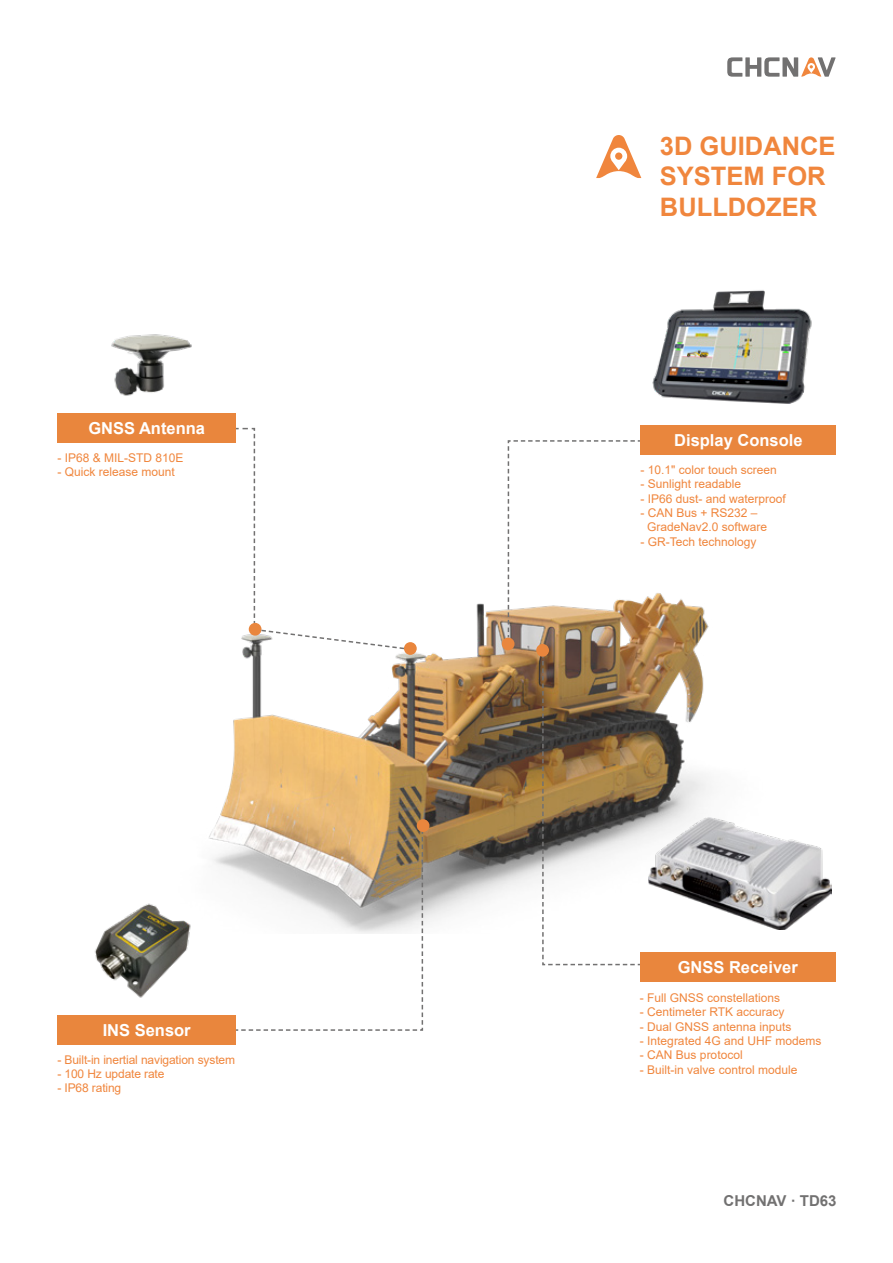
<style>
.page{position:relative;width:893px;height:1263px;background:#fff}
.page>*{position:absolute;margin:0;border:0;box-sizing:border-box;transform-origin:0 0}
.t1{font:700 25.5px/30.6px "Arial";color:#f0863d}
.t2{font:700 16.5px "Arial";color:#fff}
.t3{font:700 15px "Arial";color:#727171}
.t4{font:12px/14.4px "Arial";color:#f0863d}
</style>
<div class="page">
<svg style="left:727px;top:57px;width:109px;height:20px"></svg>
<svg style="left:596px;top:135px;width:45px;height:43px"></svg>
<div style="left:615px;top:152px;width:7px;height:8px;background:#f0863d;border-radius:4px"></div>
<img style="left:209px;top:593px;width:623px;height:337px">
<div style="left:640px;top:425px;width:196px;height:30px;background:#e9863d"></div>
<img style="left:652px;top:290px;width:160px;height:114px">
<img style="left:111px;top:334px;width:81px;height:62px">
<img style="left:648px;top:817px;width:183px;height:112px">
<div style="left:640px;top:952px;width:196px;height:29px;background:#e9863d"></div>
<svg style="left:234px;top:822px;width:190px;height:209px"></svg>
<div style="left:417px;top:819px;width:12px;height:13px;background:#e9863d;border-radius:50%"></div>
<div style="left:502px;top:637px;width:12px;height:13px;background:#e9863d;border-radius:50%"></div>
<svg style="left:507px;top:440px;width:134px;height:199px"></svg>
<svg style="left:541px;top:654px;width:100px;height:312px"></svg>
<div style="left:536px;top:644px;width:13px;height:13px;background:#e9863d;border-radius:50%"></div>
<div style="left:404px;top:642px;width:13px;height:13px;background:#e9863d;border-radius:50%"></div>
<div style="left:57px;top:413px;width:179px;height:30px;background:#e9863d"></div>
<div style="left:57px;top:1015px;width:179px;height:29px;background:#e9863d"></div>
<img style="left:94px;top:903px;width:97px;height:95px">
<svg style="left:234px;top:427px;width:172px;height:223px"></svg>
<h2 class="t2" style="left:88px;top:416px;width:118px">GNSS Antenna</h2>
<p class="t4" style="left:57px;top:450px;width:128px">- IP68 &amp; MIL-STD 810E</p>
<p class="t4" style="left:57px;top:464px;width:119px">- Quick release mount</p>
<h2 class="t2" style="left:103px;top:1018px;width:90px">INS Sensor</h2>
<p class="t4" style="left:57px;top:1052px;width:179px">- Built-in inertial navigation system</p>
<p class="t4" style="left:57px;top:1066px;width:109px">- 100 Hz update rate</p>
<p class="t4" style="left:57px;top:1081px;width:65px">- IP68 rating</p>
<h1 class="t1" style="left:660px;top:131px;width:177px">3D GUIDANCE<br>SYSTEM FOR<br>BULLDOZER</h1>
<h2 class="t2" style="left:674px;top:429px;width:130px">Display Console</h2>
<p class="t4" style="left:640px;top:462px;width:138px">- 10.1" color touch screen</p>
<p class="t4" style="left:640px;top:477px;width:102px">- Sunlight readable</p>
<p class="t4" style="left:640px;top:491px;width:147px">- IP66 dust- and waterproof</p>
<p class="t4" style="left:647px;top:506px;width:122px;text-indent:-7px">- CAN Bus + RS232 –<br>GradeNav2.0 software</p>
<p class="t4" style="left:640px;top:534px;width:118px">- GR-Tech technology</p>
<h2 class="t2" style="left:678px;top:955px;width:122px">GNSS Receiver</h2>
<p class="t4" style="left:640px;top:990px;width:142px">- Full GNSS constellations</p>
<p class="t4" style="left:640px;top:1004px;width:146px">- Centimeter RTK accuracy</p>
<p class="t4" style="left:640px;top:1019px;width:153px">- Dual GNSS antenna inputs</p>
<p class="t4" style="left:640px;top:1033px;width:183px">- Integrated 4G and UHF modems</p>
<p class="t4" style="left:640px;top:1048px;width:104px">- CAN Bus protocol</p>
<p class="t4" style="left:640px;top:1062px;width:159px">- Built-in valve control module</p>
<p class="t3" style="left:724px;top:1190px;width:115px">CHCNAV · TD63</p>
</div>
